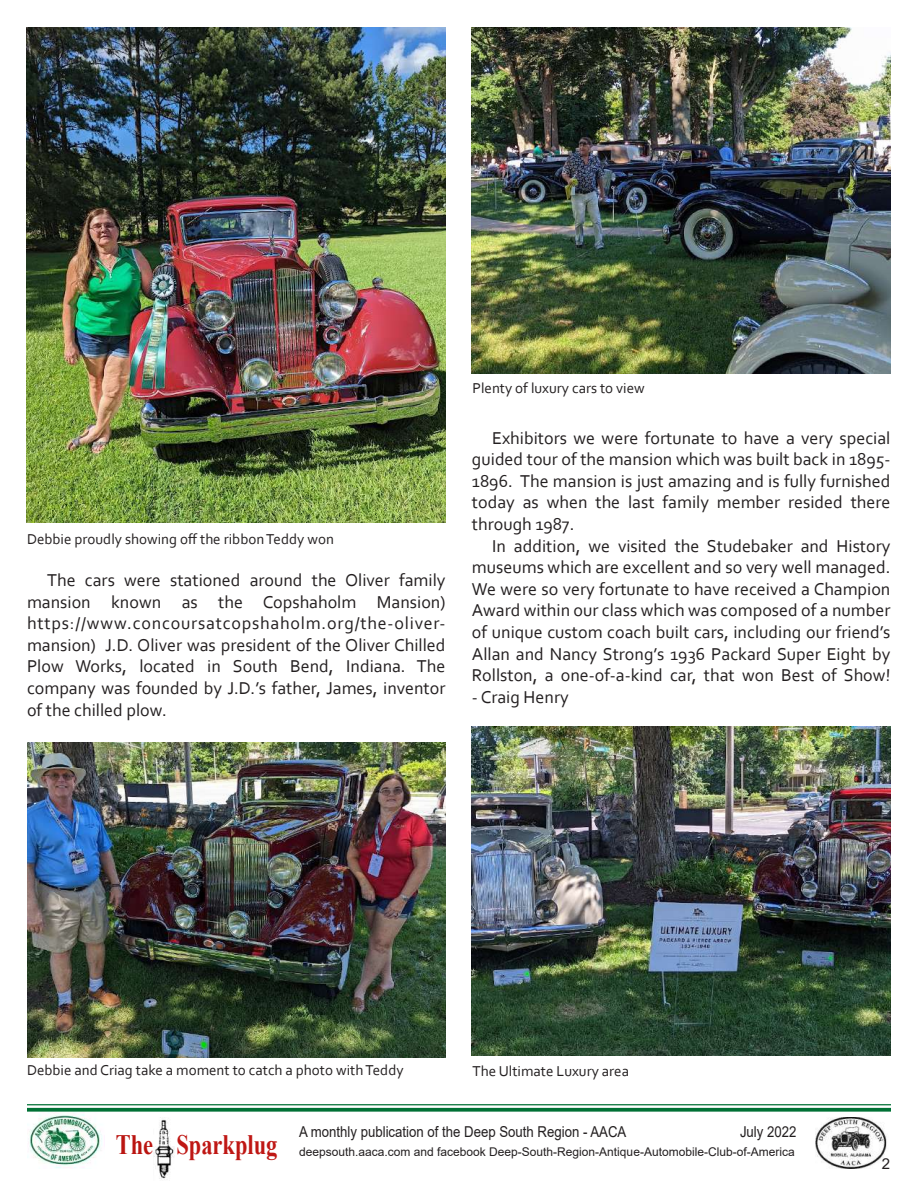
<style>
.page{position:relative;width:918px;height:1188px;background:#fff}
.page>*{position:absolute;margin:0;border:0;box-sizing:border-box;transform-origin:0 0}
.t1{font:700 28.05px "Times New Roman";color:#bf1714;scale:.8 1}
.t2{font:18px/21.6px "Corbel";color:#231f20;text-align:justify}
.t3{font:15px "Corbel";color:#231f20}
.t4{font:15px "Arial";color:#231f20;scale:.88 1}
.t5{font:15px "Arial";color:#231f20}
.t6{font:12px "Arial";color:#231f20}
.s1{color:#ba1511}
</style>
<div class="page">
<img style="left:27px;top:1112px;width:75px;height:56px">
<img style="left:153px;top:1117px;width:21px;height:62px">
<img style="left:815px;top:1117px;width:72px;height:52px">
<hr style="left:27px;top:1104px;width:864px;height:1px;background:#007135">
<svg style="left:27px;top:1108px;width:864px;height:4px;background:#177e47"></svg>
<img style="left:472px;top:27px;width:419px;height:347px">
<img style="left:27px;top:742px;width:419px;height:316px">
<img style="left:26px;top:27px;width:420px;height:496px">
<img style="left:472px;top:727px;width:419px;height:328px">
<p class="t3" style="left:27px;top:530px;width:308px">Debbie proudly showing off the ribbon Teddy won</p>
<p class="t2" style="left:27px;top:569px;width:420px;text-indent:20px">The cars were stationed around the Oliver family mansion known as the Copshaholm Mansion) https://www.concoursatcopshaholm.org/the-oliver&shy;mansion) J.D. Oliver was president of the Oliver Chilled Plow Works, located in South Bend, Indiana. The company was founded by J.D.’s father, James, inventor of the chilled plow.</p>
<p class="t3" style="left:472px;top:379px;width:174px">Plenty of luxury cars to view</p>
<p class="t2" style="left:472px;top:426px;width:420px;text-indent:20px">Exhibitors we were fortunate to have a very special guided tour of the mansion which was built back in 1895- 1896. The mansion is just amazing and is fully furnished today as when the last family member resided there through 1987.</p>
<p class="t2" style="left:472px;top:534px;width:420px;text-indent:20px">In addition, we visited the Studebaker and History museums which are excellent and so very well managed.<br>We were so very fortunate to have received a Champion Award within our class which was composed of a number of unique custom coach built cars, including our friend’s Allan and Nancy Strong’s 1936 Packard Super Eight by Rollston, a one-of-a-kind car, that won Best of Show!</p>
<p class="t2" style="left:472px;top:686px;width:98px">- Craig Henry</p>
<p class="t3" style="left:27px;top:1061px;width:378px">Debbie and Criag take a moment to catch a photo with Teddy</p>
<p class="t3" style="left:472px;top:1061px;width:158px">The Ultimate Luxury area</p>
<h1 class="t1" style="left:116px;top:1124px;width:204px"><span class="s1">The</span> Sparkplug</h1>
<p class="t4" style="left:299px;top:1122px;width:373px">A monthly publication of the Deep South Region - AACA</p>
<p class="t4" style="left:740px;top:1122px;width:66px">July 2022</p>
<p class="t6" style="left:299px;top:1144px;width:497px">deepsouth.aaca.com and facebook Deep-South-Region-Antique-Automobile-Club-of-America</p>
<p class="t5" style="left:882px;top:1153px;width:10px">2</p>
</div>
